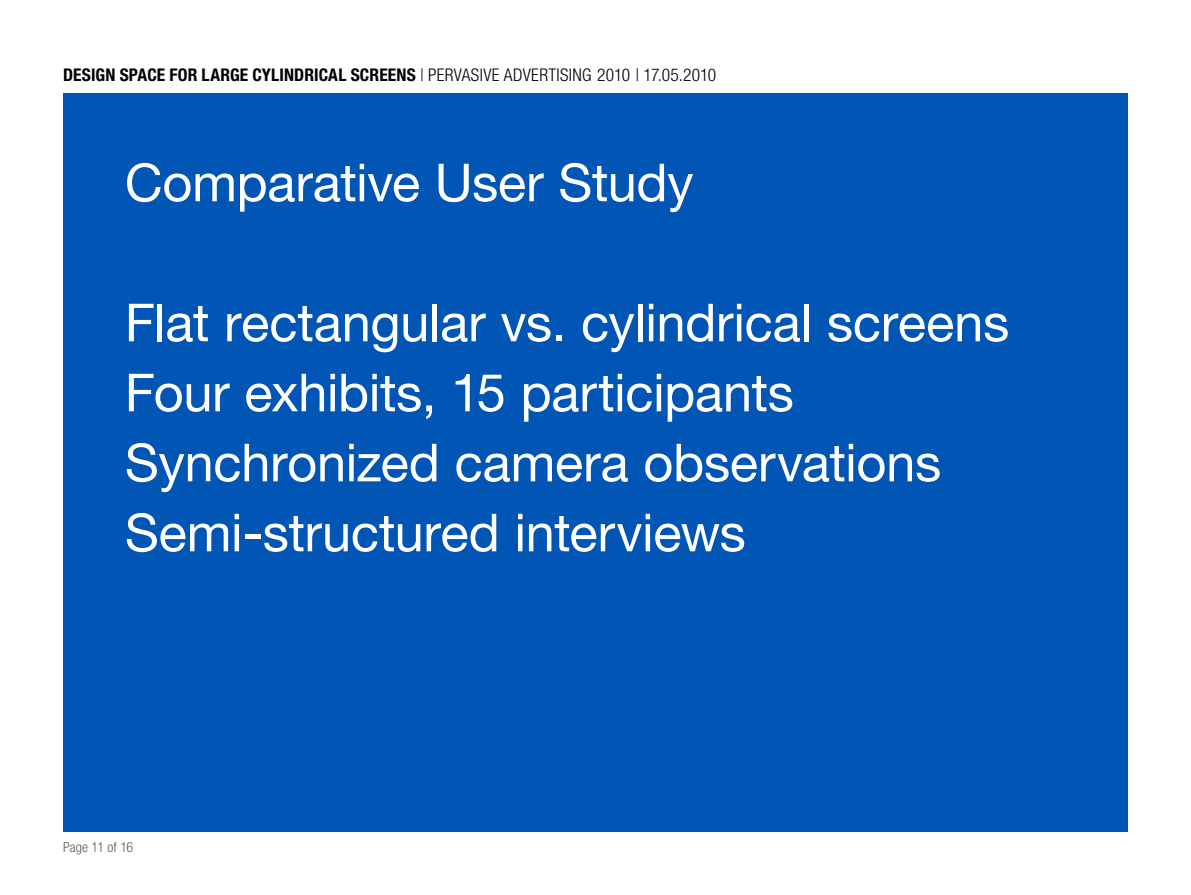
<style>
.page{position:relative;width:1191px;height:895px;background:#fff}
.page>*{position:absolute;margin:0;border:0;box-sizing:border-box;transform-origin:0 0}
.t1{font:52.5px "Helvetica Neue";letter-spacing:-.01em;color:#fff}
.t2{font:700 condensed 17.5px "Helvetica Neue";letter-spacing:.005em;color:#000}
.t3{font:300 condensed 14px "Helvetica Neue";letter-spacing:.005em;color:#5e5e5e}
.s1{font-weight:300}
</style>
<div class="page">
<div style="left:63px;top:94px;width:1065px;height:738px;background:#0155b5"></div>
<p class="t2" style="left:63px;top:64px;width:654px">DESIGN SPACE FOR LARGE CYLINDRICAL SCREENS <span class="s1">| PERVASIVE ADVERTISING 2010 | 17.05.2010</span></p>
<p class="t1" style="left:125px;top:151px;width:570px">Comparative User Study</p>
<p class="t1" style="left:125px;top:291px;width:886px">Flat rectangular vs. cylindrical screens</p>
<p class="t1" style="left:125px;top:361px;width:670px">Four exhibits, 15 participants</p>
<p class="t1" style="left:125px;top:431px;width:818px">Synchronized camera observations</p>
<p class="t1" style="left:125px;top:501px;width:622px">Semi-structured interviews</p>
<p class="t3" style="left:63px;top:839px;width:72px">Page 11 of 16</p>
</div>
